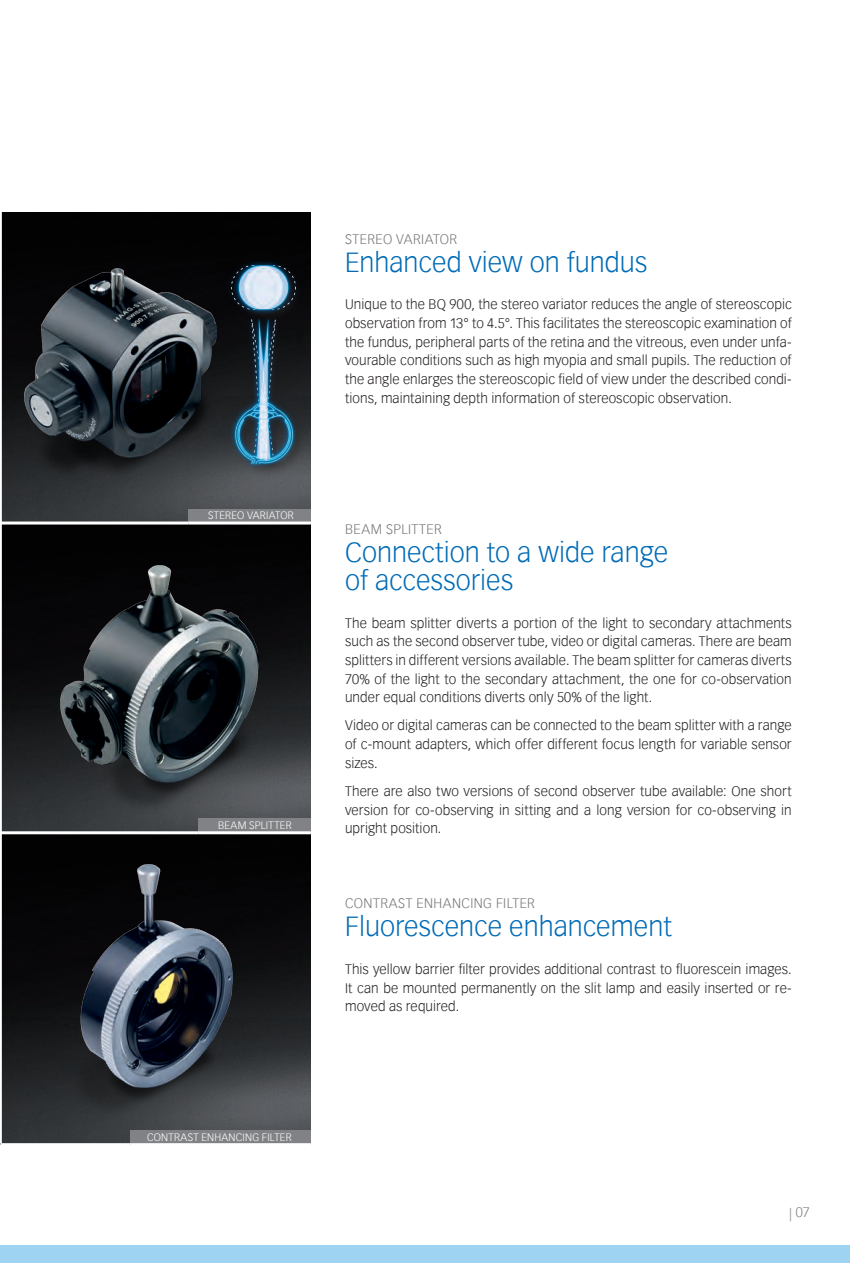
<style>
.page{position:relative;width:850px;height:1263px;background:#fff}
.page>*{position:absolute;margin:0;border:0;box-sizing:border-box;transform-origin:0 0}
.t1{font:300 27px/28px "Vectora Com";color:#006bb6}
.t2{font:300 13.5px/18.8px "Vectora Com";letter-spacing:.005em;color:#231f20;text-align:justify}
.t3{font:300 13.5px "Vectora Com";letter-spacing:.035em;color:#76787b}
.t4{font:300 13.5px "Vectora Com";color:#808285}
.t5{font:300 10.5px "Vectora Com";letter-spacing:.02em;color:#fff}
</style>
<div class="page">
<img style="left:2px;top:834px;width:309px;height:308px">
<img style="left:2px;top:213px;width:309px;height:618px">
<img style="left:67px;top:863px;width:165px;height:257px">
<img style="left:24px;top:268px;width:192px;height:213px">
<img style="left:61px;top:565px;width:197px;height:251px">
<div style="left:229px;top:263px;width:80px;height:214px;background:#231f20;opacity:.75"></div>
<svg style="left:226px;top:260px;width:75px;height:209px;background:#1b1d20"></svg>
<img style="left:231px;top:265px;width:64px;height:200px">
<div style="left:130px;top:1130px;width:181px;height:14px;background:#808285"></div>
<hr style="left:130px;top:1142px;width:181px;height:3px;background:#fff">
<div style="left:198px;top:818px;width:113px;height:14px;background:#808285"></div>
<hr style="left:198px;top:831px;width:113px;height:3px;background:#fff">
<div style="left:188px;top:509px;width:123px;height:14px;background:#808285"></div>
<hr style="left:0;top:521px;width:188px;height:3px;background:#fff">
<hr style="left:188px;top:521px;width:123px;height:3px;background:#fff">
<div style="left:0;top:1244px;width:850px;height:18px;background:#9ed3f1"></div>
<p class="t5" style="left:208px;top:509px;width:87px">STEREO VARIATOR</p>
<p class="t5" style="left:218px;top:818px;width:75px">BEAM SPLITTER</p>
<p class="t5" style="left:147px;top:1130px;width:146px">CONTRAST ENHANCING FILTER</p>
<p class="t3" style="left:345px;top:231px;width:114px">STEREO VARIATOR</p>
<h1 class="t1" style="left:345px;top:248px;width:304px">Enhanced view on fundus</h1>
<p class="t2" style="left:345px;top:295px;width:448px">Unique to the BQ 900, the stereo variator reduces the angle of stereoscopic observation from 13° to 4.5°. This facilitates the stereoscopic examination of the fundus, peripheral parts of the retina and the vitreous, even under unfa&shy;vourable conditions such as high myopia and small pupils. The reduction of the angle enlarges the stereoscopic field of view under the described condi&shy;tions, maintaining depth information of stereoscopic observation.</p>
<p class="t3" style="left:345px;top:521px;width:98px">BEAM SPLITTER</p>
<h1 class="t1" style="left:345px;top:538px;width:325px">Connection to a wide range of accessories</h1>
<p class="t2" style="left:345px;top:613px;width:448px">The beam splitter diverts a portion of the light to secondary attachments such as the second observer tube, video or digital cameras. There are beam splitters in different versions available. The beam splitter for cameras diverts 70% of the light to the secondary attachment, the one for co-observation under equal conditions diverts only 50% of the light.</p>
<p class="t2" style="left:345px;top:716px;width:448px">Video or digital cameras can be connected to the beam splitter with a range of c-mount adapters, which offer different focus length for variable sensor sizes.</p>
<p class="t2" style="left:345px;top:781px;width:448px">There are also two versions of second observer tube available: One short version for co-observing in sitting and a long version for co-observing in upright position.</p>
<p class="t3" style="left:345px;top:895px;width:191px">CONTRAST ENHANCING FILTER</p>
<h1 class="t1" style="left:345px;top:912px;width:328px">Fluorescence enhancement</h1>
<p class="t2" style="left:345px;top:959px;width:448px">This yellow barrier filter provides additional contrast to fluorescein images.<br>It can be mounted permanently on the slit lamp and easily inserted or re&shy;moved as required.</p>
<p class="t4" style="left:789px;top:1203px;width:22px">| 07</p>
</div>
